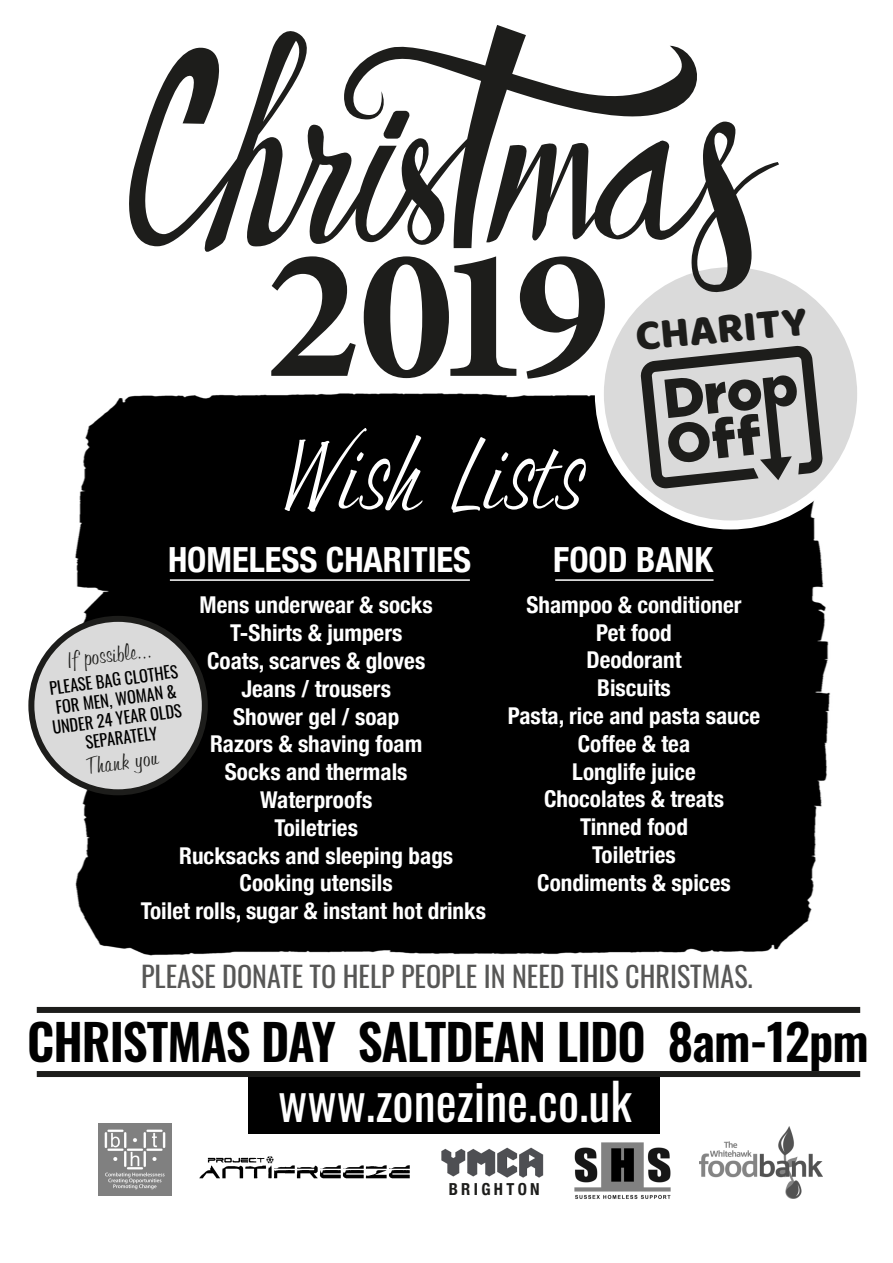
<style>
.page{position:relative;width:893px;height:1263px;background:#fff}
.page>*{position:absolute;margin:0;border:0;box-sizing:border-box;transform-origin:0 0}
.t1{font:italic 109.5px "Cg Trophy";color:#fff}
.t2{font:49.8px "Oswald";color:#fff}
.t3{font:600 49.35px "Oswald";letter-spacing:-.02em;color:#000}
.t4{font:43.65px "Baloo";color:#1d1d1b}
.t5{font:700 condensed 34.65px "Helvetica Neue";color:#fff}
.t6{font:28.05px "Oswald";color:#575756}
.t7{font:italic 24px "Cg Trophy";color:#1d1d1b;scale:1.06 1}
.t8{font:700 condensed 23.1px/27.8px "Helvetica Neue";color:#fff;text-align:center}
.t9{font:700 condensed 16.5px "Helvetica Neue";letter-spacing:.2em;color:#1d1d1b}
.t10{font:16.35px/19.5px "Oswald";color:#000;text-align:center}
</style>
<div class="page">
<div style="left:61px;top:393px;width:770px;height:563px;background:#000"></div>
<div style="left:31px;top:619px;width:174px;height:173px;background:#dadada;border-radius:50%"></div>
<div style="left:28px;top:616px;width:180px;height:179px;border:6px solid #1d1d1b;border-radius:50%"></div>
<div style="left:248px;top:1074px;width:412px;height:59px;background:#000"></div>
<div style="left:599px;top:263px;width:263px;height:262px;background:#dadada;border-radius:50%"></div>
<div style="left:595px;top:258px;width:271px;height:271px;border:9px solid #fff;border-radius:50%"></div>
<svg style="left:640px;top:346px;width:183px;height:142px"></svg>
<svg style="left:129px;top:25px;width:568px;height:227px"></svg>
<img style="left:199px;top:1156px;width:211px;height:23px">
<img style="left:99px;top:1123px;width:72px;height:73px">
<img style="left:574px;top:1142px;width:97px;height:57px">
<img style="left:700px;top:1126px;width:122px;height:72px">
<img style="left:441px;top:1147px;width:103px;height:31px">
<svg style="left:486px;top:121px;width:293px;height:175px"></svg>
<div style="left:425px;top:248px;width:81px;height:48px;background:#fff"></div>
<svg style="left:271px;top:256px;width:85px;height:120px"></svg>
<svg style="left:364px;top:256px;width:241px;height:123px"></svg>
<hr style="left:170px;top:579px;width:300px;height:2px;background:#fff">
<hr style="left:555px;top:579px;width:158px;height:2px;background:#fff">
<div style="left:37px;top:1071px;width:823px;height:6px;background:#1d1d1b"></div>
<div style="left:37px;top:1007px;width:823px;height:6px;background:#1d1d1b"></div>
<h1 class="t1" style="left:279px;top:416px;width:304px">Wish Lists</h1>
<h3 class="t4" style="left:633px;top:310px;width:173px;rotate:-5deg">CHARITY</h3>
<h3 class="t5" style="left:168px;top:531px;width:305px">HOMELESS CHARITIES</h3>
<h3 class="t5" style="left:553px;top:531px;width:161px">FOOD BANK</h3>
<p class="t8" style="left:141px;top:590px;width:347px">Mens underwear &amp; socks<br>T-Shirts &amp; jumpers<br>Coats, scarves &amp; gloves<br>Jeans / trousers<br>Shower gel / soap<br>Razors &amp; shaving foam<br>Socks and thermals<br>Waterproofs<br>Toiletries<br>Rucksacks and sleeping bags<br>Cooking utensils<br>Toilet rolls, sugar &amp; instant hot drinks</p>
<p class="t7" style="left:66px;top:648px;width:82px;rotate:-8deg">If possible...</p>
<p class="t10" style="left:45px;top:678px;width:134px;rotate:-8deg">PLEASE BAG CLOTHES<br>FOR MEN, WOMAN &amp;<br>UNDER 24 YEAR OLDS<br>SEPARATELY</p>
<p class="t7" style="left:87px;top:753px;width:68px;rotate:-8deg">Thank you</p>
<p class="t8" style="left:508px;top:589px;width:254px">Shampoo &amp; conditioner<br>Pet food<br>Deodorant<br>Biscuits<br>Pasta, rice and pasta sauce<br>Coffee &amp; tea<br>Longlife juice<br>Chocolates &amp; treats<br>Tinned food<br>Toiletries<br>Condiments &amp; spices</p>
<p class="t6" style="left:141px;top:952px;width:613px">PLEASE DONATE TO HELP PEOPLE IN NEED THIS CHRISTMAS.</p>
<h3 class="t3" style="left:27px;top:1016px;width:843px">CHRISTMAS DAY SALTDEAN LIDO 8am-12pm</h3>
<h2 class="t2" style="left:278px;top:1057px;width:355px">www.zonezine.co.uk</h2>
<p class="t9" style="left:449px;top:1175px;width:92px">BRIGHTON</p>
</div>
